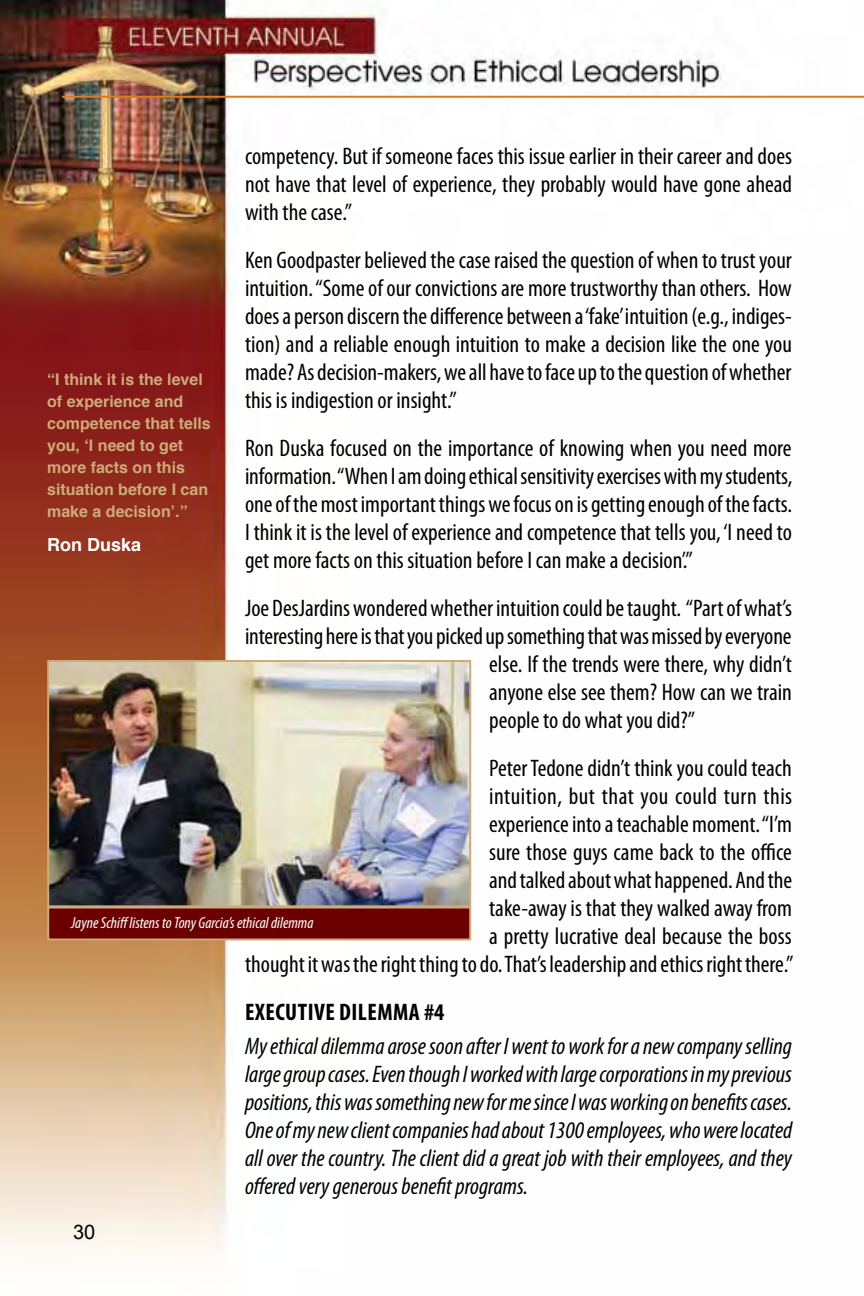
<style>
.page{position:relative;width:864px;height:1296px;background:#fff}
.page>*{position:absolute;margin:0;border:0;box-sizing:border-box;transform-origin:0 0}
.t1{font:condensed 24px/28px "Myriad Pro";color:#000;text-align:justify}
.t2{font:italic condensed 24px/28px "Myriad Pro";color:#000;text-align:justify}
.t3{font:700 condensed 24px "Myriad Pro";letter-spacing:.02em;color:#000}
.t4{font:20px "Arial";color:#000}
.t5{font:700 18px "Helvetica";color:#fff}
.t6{font:700 16px/22px "Helvetica";color:#cfab7a}
.t7{font:italic condensed 16px "Myriad Pro";color:#fff}
</style>
<div class="page">
<img style="left:0;top:0;width:864px;height:1256px">
<hr style="left:62px;top:96px;width:802px;height:2px;background:#df7a1c">
<img style="left:50px;top:663px;width:418px;height:241px">
<div style="left:47px;top:660px;width:424px;height:247px;border:2px solid #cfab7a"></div>
<div style="left:47px;top:906px;width:424px;height:34px;background:#6b0000;border:2px solid #cfab7a"></div>
<p class="t1" style="left:245px;top:142px;width:549px">competency. But if someone faces this issue earlier in their career and does not have that level of experience, they probably would have gone ahead with the case.”</p>
<p class="t1" style="left:245px;top:246px;width:549px">Ken Goodpaster believed the case raised the question of when to trust your intuition. “Some of our convictions are more trustworthy than others. How does a person discern the difference between a ‘fake’intuition (e.g., indiges&shy;tion) and a reliable enough intuition to make a decision like the one you made? As decision-makers, we all have to face up to the question of whether this is indigestion or insight.”</p>
<p class="t1" style="left:245px;top:434px;width:549px">Ron Duska focused on the importance of knowing when you need more information. “When I am doing ethical sensitivity exercises with my students, one of the most important things we focus on is getting enough of the facts.<br>I think it is the level of experience and competence that tells you, ‘I need to get more facts on this situation before I can make a decision’.”</p>
<p class="t1" style="left:245px;top:594px;width:548px">Joe DesJardins wondered whether intuition could be taught. “Part of what’s</p>
<p class="t1" style="left:245px;top:622px;width:548px">interesting here is that you picked up something that was missed by everyone</p>
<p class="t1" style="left:489px;top:650px;width:304px">else. If the trends were there, why didn’t</p>
<p class="t1" style="left:489px;top:678px;width:304px">anyone else see them? How can we train</p>
<p class="t1" style="left:489px;top:706px;width:208px">people to do what you did?”</p>
<p class="t1" style="left:245px;top:754px;width:550px;text-align:right">Peter Tedone didn’t think you could teach<br>intuition, but that you could turn this<br>experience into a teachable moment. “I’m<br>sure those guys came back to the office<br>and talked about what happened. And the<br>take-away is that they walked away from<br>a pretty lucrative deal because the boss<br>thought it was the right thing to do. That’s leadership and ethics right there.”</p>
<p class="t3" style="left:245px;top:997px;width:23px">EXECUTI</p>
<p class="t3" style="left:314px;top:997px;width:39px">VE DILEMMA</p>
<p class="t3" style="left:424px;top:997px;width:22px">#4</p>
<p class="t2" style="left:245px;top:1032px;width:549px">My ethical dilemma arose soon after I went to work for a new company selling large group cases. Even though I worked with large corporations in my previous positions, this was something new for me since I was working on benefits cases.<br>One of my new client companies had about 1300 employees, who were located all over the country. The client did a great job with their employees, and they offered very generous benefit programs.</p>
<p class="t6" style="left:47px;top:369px;width:165px">“I think it is the level of experience and competence that tells you, ‘I need to get more facts on this situation before I can make a decision’.”</p>
<p class="t5" style="left:47px;top:530px;width:96px">Ron Duska</p>
<p class="t7" style="left:71px;top:913px;width:244px">Jayne Schiff listens to Tony Garcia’s ethical dilemma</p>
<p class="t4" style="left:73px;top:1218px;width:24px">30</p>
</div>
